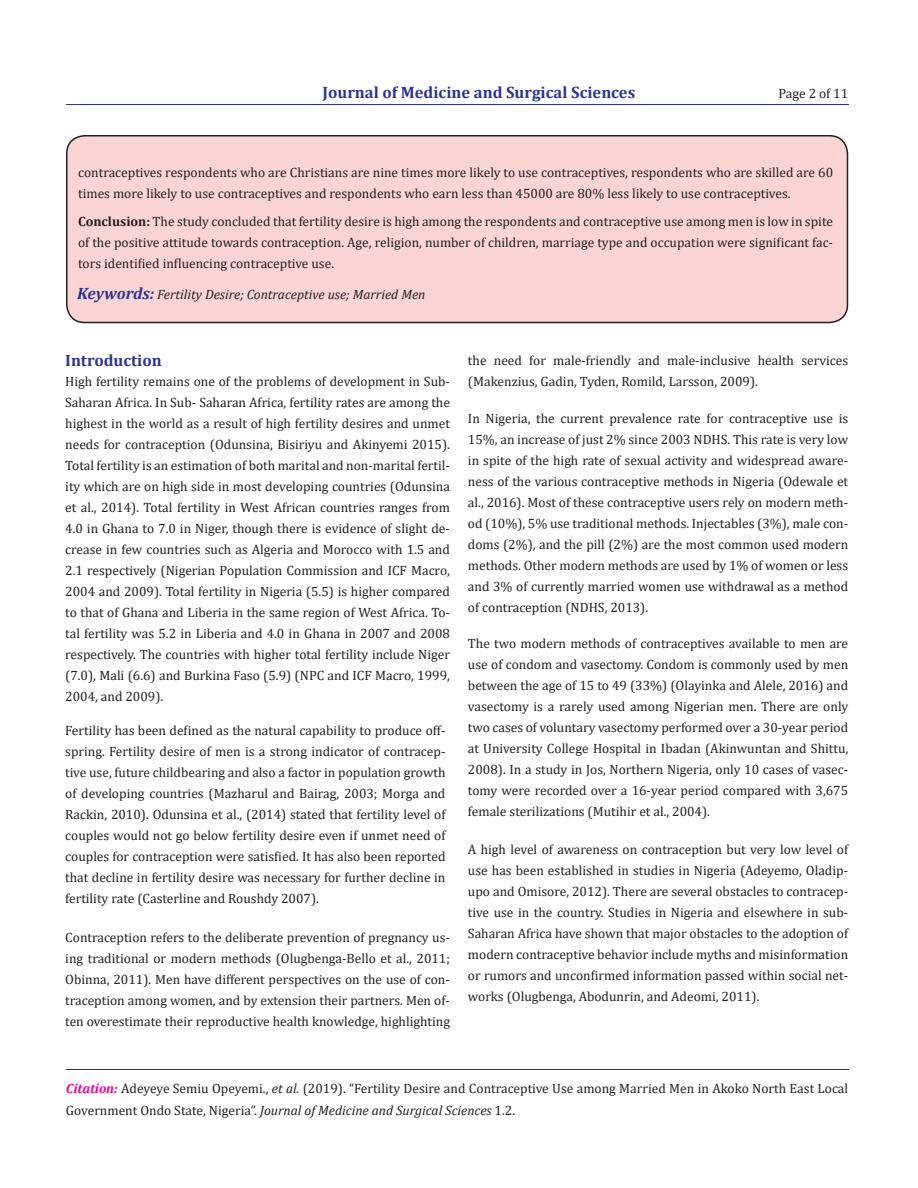
<style>
.page{position:relative;width:918px;height:1188px;background:#fff}
.page>*{position:absolute;margin:0;border:0;box-sizing:border-box;transform-origin:0 0}
.t1{font:700 16.5px "Cambria";color:#2b3393}
.t2{font:13.5px/21px "Cambria";color:#231f20;text-align:justify}
.t3{font:italic 13.5px "Cambria";color:#231f20}
.s1{font-weight:700}
.s2{font-weight:700;font-size:16.5px;color:#2b3393}
.s3{font-weight:700;font-style:italic;color:#ed028c}
.s4{font-style:italic}
</style>
<div class="page">
<hr style="left:66px;top:105px;width:782px;height:1px;background:#2b3393">
<hr style="left:66px;top:1069px;width:782px;height:1px;background:#2b3393">
<div style="left:67px;top:136px;width:781px;height:186px;background:#fbd5d4;border-radius:18px"></div>
<div style="left:66px;top:135px;width:782px;height:188px;border:2px solid #231f20;border-radius:18px"></div>
<p class="t1" style="left:322px;top:80px;width:314px">Journal of Medicine and Surgical Sciences</p>
<p class="t2" style="left:779px;top:83px;width:71px">Page 2 of 11</p>
<p class="t2" style="left:78px;top:161px;width:757px">contraceptives respondents who are Christians are nine times more likely to use contraceptives, respondents who are skilled are 60 times more likely to use contraceptives and respondents who earn less than 45000 are 80% less likely to use contraceptives.</p>
<p class="t2" style="left:78px;top:211px;width:757px"><span class="s1">Conclusion:</span> The study concluded that fertility desire is high among the respondents and contraceptive use among men is low in spite of the positive attitude towards contraception. Age, religion, number of children, marriage type and occupation were significant fac&shy;tors identified influencing contraceptive use.</p>
<p class="t3" style="left:77px;top:285px;width:350px"><span class="s2">Keywords:</span> Fertility Desire; Contraceptive use; Married Men</p>
<p class="t1" style="left:65px;top:349px;width:98px">Introduction</p>
<p class="t2" style="left:65px;top:370px;width:386px">High fertility remains one of the problems of development in Sub-Saharan Africa. In Sub- Saharan Africa, fertility rates are among the highest in the world as a result of high fertility desires and unmet needs for contraception (Odunsina, Bisiriyu and Akinyemi 2015).<br>Total fertility is an estimation of both marital and non-marital fertil&shy;ity which are on high side in most developing countries (Odunsina et al., 2014). Total fertility in West African countries ranges from 4.0 in Ghana to 7.0 in Niger, though there is evidence of slight de&shy;crease in few countries such as Algeria and Morocco with 1.5 and 2.1 respectively (Nigerian Population Commission and ICF Macro, 2004 and 2009). Total fertility in Nigeria (5.5) is higher compared to that of Ghana and Liberia in the same region of West Africa. To&shy;tal fertility was 5.2 in Liberia and 4.0 in Ghana in 2007 and 2008 respectively. The countries with higher total fertility include Niger (7.0), Mali (6.6) and Burkina Faso (5.9) (NPC and ICF Macro, 1999, 2004, and 2009).</p>
<p class="t2" style="left:65px;top:720px;width:382px">Fertility has been defined as the natural capability to produce off&shy;spring. Fertility desire of men is a strong indicator of contracep&shy;tive use, future childbearing and also a factor in population growth of developing countries (Mazharul and Bairag, 2003; Morga and Rackin, 2010). Odunsina et al., (2014) stated that fertility level of couples would not go below fertility desire even if unmet need of couples for contraception were satisfied. It has also been reported that decline in fertility desire was necessary for further decline in fertility rate (Casterline and Roushdy 2007).</p>
<p class="t2" style="left:65px;top:927px;width:386px">Contraception refers to the deliberate prevention of pregnancy us&shy;ing traditional or modern methods (Olugbenga-Bello et al., 2011; Obinna, 2011). Men have different perspectives on the use of con&shy;traception among women, and by extension their partners. Men of&shy;ten overestimate their reproductive health knowledge, highlighting</p>
<p class="t2" style="left:468px;top:349px;width:382px">the need for male-friendly and male-inclusive health services (Makenzius, Gadin, Tyden, Romild, Larsson, 2009).</p>
<p class="t2" style="left:468px;top:408px;width:382px">In Nigeria, the current prevalence rate for contraceptive use is 15%, an increase of just 2% since 2003 NDHS. This rate is very low in spite of the high rate of sexual activity and widespread aware&shy;ness of the various contraceptive methods in Nigeria (Odewale et al., 2016). Most of these contraceptive users rely on modern meth&shy;od (10%), 5% use traditional methods. Injectables (3%), male con&shy;doms (2%), and the pill (2%) are the most common used modern methods. Other modern methods are used by 1% of women or less and 3% of currently married women use withdrawal as a method of contraception (NDHS, 2013).</p>
<p class="t2" style="left:468px;top:633px;width:382px">The two modern methods of contraceptives available to men are use of condom and vasectomy. Condom is commonly used by men between the age of 15 to 49 (33%) (Olayinka and Alele, 2016) and vasectomy is a rarely used among Nigerian men. There are only two cases of voluntary vasectomy performed over a 30-year period at University College Hospital in Ibadan (Akinwuntan and Shittu, 2008). In a study in Jos, Northern Nigeria, only 10 cases of vasec&shy;tomy were recorded over a 16-year period compared with 3,675 female sterilizations (Mutihir et al., 2004).</p>
<p class="t2" style="left:468px;top:839px;width:382px">A high level of awareness on contraception but very low level of use has been established in studies in Nigeria (Adeyemo, Oladip&shy;upo and Omisore, 2012). There are several obstacles to contracep&shy;tive use in the country. Studies in Nigeria and elsewhere in sub-Saharan Africa have shown that major obstacles to the adoption of modern contraceptive behavior include myths and misinformation or rumors and unconfirmed information passed within social net&shy;works (Olugbenga, Abodunrin, and Adeomi, 2011).</p>
<p class="t2" style="left:66px;top:1078px;width:784px"><span class="s3">Citation:</span> Adeyeye Semiu Opeyemi., <span class="s4">et al.</span> (2019). “Fertility Desire and Contraceptive Use among Married Men in Akoko North East Local<br>Government Ondo State, Nigeria”. <span class="s4">Journal of Medicine and Surgical Sciences</span> 1.2.</p>
</div>
